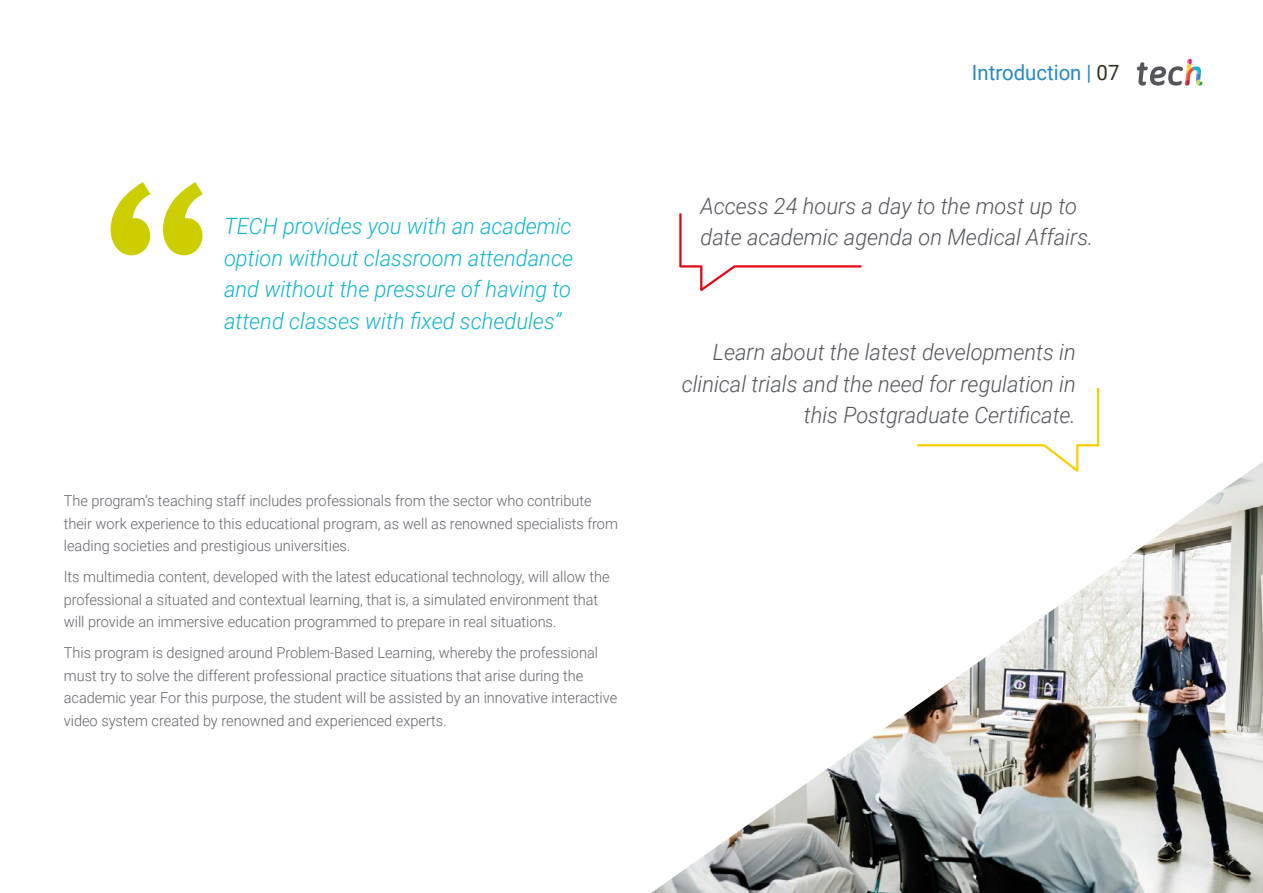
<style>
.page{position:relative;width:1263px;height:893px;background:#fff}
.page>*{position:absolute;margin:0;border:0;box-sizing:border-box;transform-origin:0 0}
.t1{font:italic 300 22.5px/31.5px "Roboto";color:#52555b;text-align:right}
.t2{font:italic 300 22.5px/31.5px "Roboto";color:#0fb6cf;text-align:justify}
.t3{font:21px "Roboto";color:#2488c9}
.t4{font:300 15px/22.5px "Roboto";color:#61646a}
.s1{color:#312e20}
</style>
<div class="page">
<svg style="left:111px;top:182px;width:92px;height:73px"></svg>
<img style="left:651px;top:462px;width:612px;height:431px">
<svg style="left:1137px;top:59px;width:65px;height:27px"></svg>
<svg style="left:915px;top:388px;width:185px;height:87px"></svg>
<svg style="left:679px;top:213px;width:183px;height:78px"></svg>
<h1 class="t2" style="left:224px;top:210px;width:350px">TECH provides you with an academic option without classroom attendance and without the pressure of having to attend classes with fixed schedules”</h1>
<p class="t4" style="left:64px;top:489px;width:556px">The program’s teaching staff includes professionals from the sector who contribute their work experience to this educational program, as well as renowned specialists from leading societies and prestigious universities.</p>
<p class="t4" style="left:64px;top:565px;width:547px">Its multimedia content, developed with the latest educational technology, will allow the professional a situated and contextual learning, that is, a simulated environment that will provide an immersive education programmed to prepare in real situations.</p>
<p class="t4" style="left:64px;top:641px;width:555px">This program is designed around Problem-Based Learning, whereby the professional must try to solve the different professional practice situations that arise during the academic year For this purpose, the student will be assisted by an innovative interactive video system created by renowned and experienced experts.</p>
<h2 class="t3" style="left:972px;top:57px;width:149px">Introduction | <span class="s1">07</span></h2>
<h1 class="t1" style="left:701px;top:189px;width:394px;text-align:left">Access 24 hours a day to the most up to date academic agenda on Medical Affairs.</h1>
<h1 class="t1" style="left:682px;top:336px;width:396px">Learn about the latest developments in clinical trials and the need for regulation in this Postgraduate Certificate.</h1>
</div>
